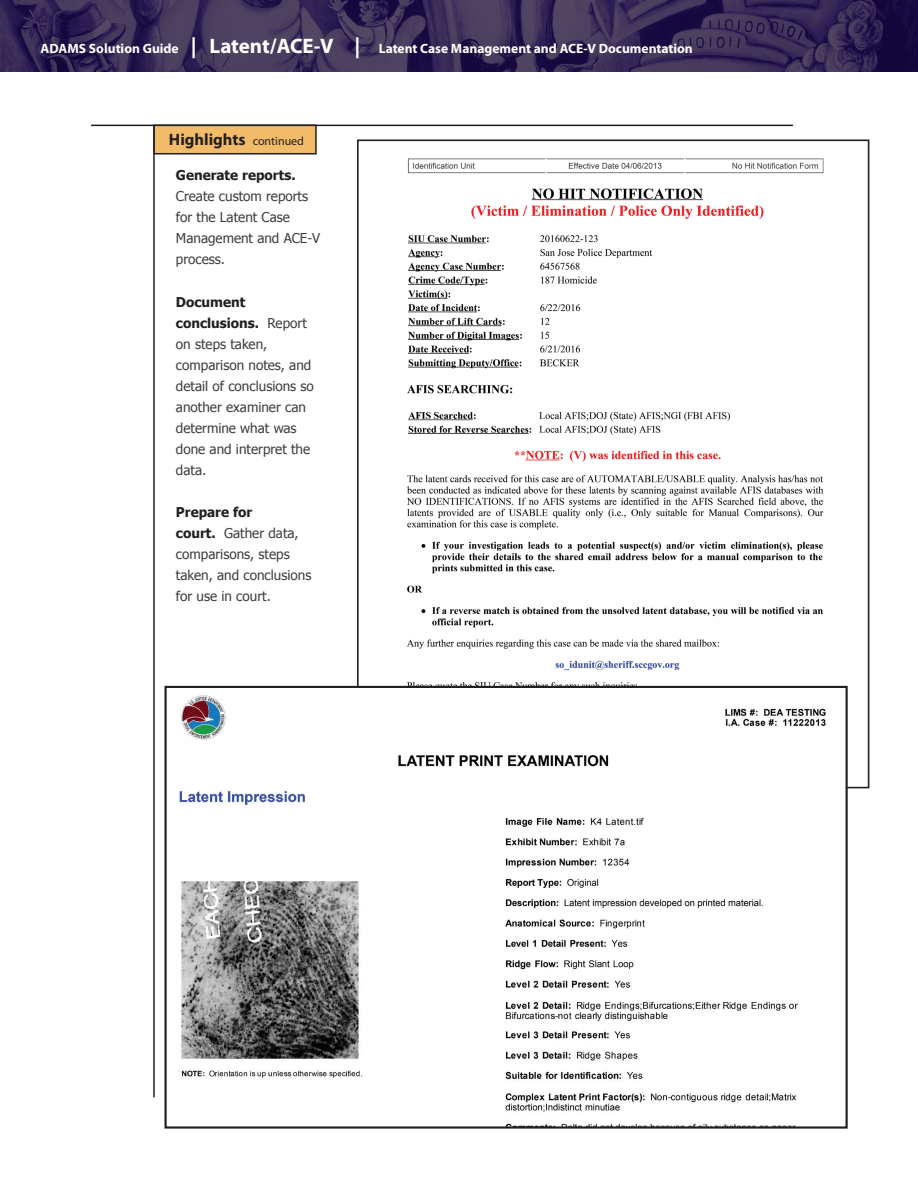
<style>
.page{position:relative;width:918px;height:1188px;background:#fff}
.page>*{position:absolute;margin:0;border:0;box-sizing:border-box;transform-origin:0 0}
.t1{font:700 16.5px "Myriad Pro";color:#231f20}
.t2{font:13.5px/21px "Tahoma";color:#3e3e3f}
.t3{font:700 13.5px "Myriad Pro";color:#fff}
.s1{font-size:21px}
.s2{font-weight:400;font-size:12px}
.s3{font-weight:700;color:#231f20}
</style>
<div class="page">
<div style="left:154px;top:125px;width:162px;height:29px;background:#f2bb69"></div>
<div style="left:153px;top:124px;width:164px;height:30px;border:2px solid #231f20"></div>
<img style="left:0;top:0;width:918px;height:72px">
<hr style="left:91px;top:125px;width:702px;height:1px;background:#231f20">
<hr style="left:153px;top:125px;width:2px;height:972px;background:#231f20">
<img style="left:360px;top:158px;width:488px;height:528px">
<img style="left:179px;top:695px;width:647px;height:431px">
<div style="left:164px;top:686px;width:684px;height:443px;border:2px solid #231f20"></div>
<p class="t3" style="left:41px;top:40px;width:654px">ADAMS Solution Guide <span class="s1">| Latent/ACE-V |</span> Latent Case Management and ACE-V Documentation</p>
<p class="t1" style="left:169px;top:129px;width:137px">Highlights <span class="s2">continued</span></p>
<p class="t2" style="left:176px;top:164px;width:146px"><span class="s3">Generate reports.<br></span>Create custom reports for the Latent Case<br>Management and ACE-V process.</p>
<p class="t2" style="left:176px;top:291px;width:139px"><span class="s3">Document conclusions.</span> Report on steps taken, comparison notes, and detail of conclusions so another examiner can determine what was done and interpret the data.</p>
<p class="t2" style="left:176px;top:501px;width:137px"><span class="s3">Prepare for<br>court.</span> Gather data, comparisons, steps taken, and conclusions for use in court.</p>
</div>
